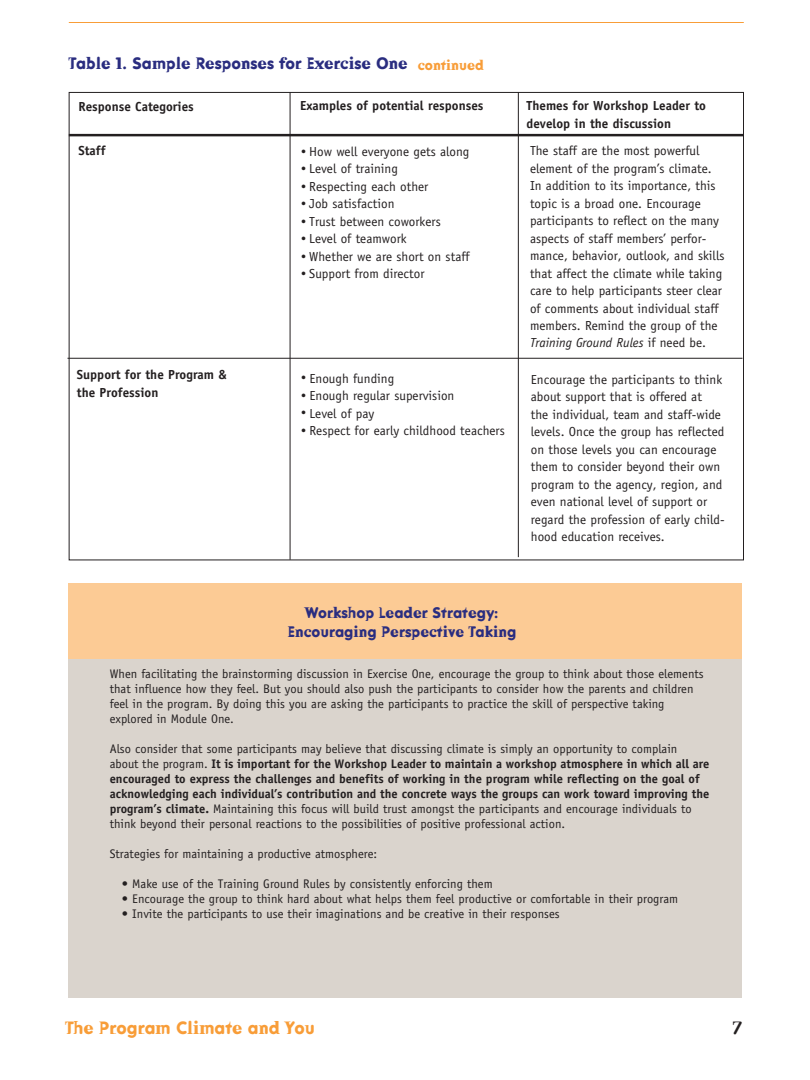
<style>
.page{position:relative;width:810px;height:1080px;background:#fff}
.page>*{position:absolute;margin:0;border:0;box-sizing:border-box;transform-origin:0 0}
.t1{font:700 17.5px "Dead History";color:#f89d38}
.t2{font:700 17.5px "Dead History";color:#231f20}
.t3{font:700 16.25px "Dead History";color:#2a2d80}
.t4{font:700 15px/18.8px "Dead History";color:#2a2d80;text-align:center}
.t5{font:13.12px/17.5px "Officina Sans";color:#231f20}
.t6{font:700 13.12px/17.5px "Officina Sans";color:#231f20}
.t7{font:12.5px/15px "Officina Sans";color:#231f20}
.t8{font:700 12.5px/15px "Officina Sans";color:#231f20}
.s1{font-size:13.75px;color:#f89d38}
.s2{font-size:10px}
.s3{font-style:italic}
.s4{font-weight:400}
</style>
<div class="page">
<hr style="left:69px;top:22px;width:675px;height:1px;background:#f89d38">
<hr style="left:290px;top:92px;width:1px;height:468px;background:#231f20">
<hr style="left:518px;top:92px;width:1px;height:465px;background:#231f20">
<hr style="left:69px;top:134px;width:675px;height:2px;background:#231f20">
<hr style="left:68px;top:358px;width:674px;height:1px;background:#231f20">
<div style="left:68px;top:634px;width:674px;height:364px;background:#dad4cd"></div>
<div style="left:68px;top:583px;width:674px;height:76px;background:#fccb95"></div>
<p class="t3" style="left:69px;top:52px;width:416px">Table 1. Sample Responses for Exercise One <span class="s1">continued</span></p>
<p class="t6" style="left:78px;top:98px;width:117px">Response Categories</p>
<p class="t6" style="left:300px;top:96px;width:185px">Examples of potential responses</p>
<p class="t6" style="left:527px;top:97px;width:181px">Themes for Workshop Leader to develop in the discussion</p>
<p class="t6" style="left:78px;top:142px;width:29px">Staff</p>
<p class="t5" style="left:301px;top:143px;width:170px"><span class="s2">•</span> How well everyone gets along</p>
<p class="t5" style="left:301px;top:160px;width:99px"><span class="s2">•</span> Level of training</p>
<p class="t5" style="left:301px;top:178px;width:129px"><span class="s2">•</span> Respecting each other</p>
<p class="t5" style="left:301px;top:195px;width:95px"><span class="s2">•</span> Job satisfaction</p>
<p class="t5" style="left:301px;top:213px;width:141px"><span class="s2">•</span> Trust between coworkers</p>
<p class="t5" style="left:301px;top:230px;width:107px"><span class="s2">•</span> Level of teamwork</p>
<p class="t5" style="left:301px;top:248px;width:170px"><span class="s2">•</span> Whether we are short on staff</p>
<p class="t5" style="left:301px;top:265px;width:125px"><span class="s2">•</span> Support from director</p>
<p class="t5" style="left:530px;top:142px;width:196px">The staff are the most powerful element of the program’s climate.<br>In addition to its importance, this topic is a broad one. Encourage participants to reflect on the many aspects of staff members’ perfor&shy;mance, behavior, outlook, and skills that affect the climate while taking care to help participants steer clear of comments about individual staff members. Remind the group of the <span class="s3">Training Ground Rules</span> if need be.</p>
<p class="t6" style="left:77px;top:366px;width:151px">Support for the Program &amp;</p>
<p class="t5" style="left:301px;top:369px;width:95px"><span class="s2">•</span> Enough funding</p>
<p class="t5" style="left:531px;top:371px;width:193px">Encourage the participants to think</p>
<p class="t6" style="left:77px;top:383px;width:83px">the Profession</p>
<p class="t5" style="left:301px;top:387px;width:155px"><span class="s2">•</span> Enough regular supervision</p>
<p class="t5" style="left:301px;top:404px;width:75px"><span class="s2">•</span> Level of pay</p>
<p class="t5" style="left:301px;top:422px;width:205px"><span class="s2">•</span> Respect for early childhood teachers</p>
<p class="t5" style="left:531px;top:388px;width:195px">about support that is offered at<br>the individual, team and staff-wide levels. Once the group has reflected on those levels you can encourage them to consider beyond their own program to the agency, region, and even national level of support or regard the profession of early child&shy;hood education receives.</p>
<p class="t4" style="left:288px;top:603px;width:230px">Workshop Leader Strategy:<br>Encouraging Perspective Taking</p>
<p class="t7" style="left:110px;top:666px;width:596px">When facilitating the brainstorming discussion in Exercise One, encourage the group to think about those elements that influence how they feel. But you should also push the participants to consider how the parents and children feel in the program. By doing this you are asking the participants to practice the skill of perspective taking explored in Module One.</p>
<p class="t8" style="left:110px;top:741px;width:601px"><span class="s4">Also consider that some participants may believe that discussing climate is simply an opportunity to complain<br>about the program.</span> It is important for the Workshop Leader to maintain a workshop atmosphere in which all are encouraged to express the challenges and benefits of working in the program while reflecting on the goal of acknowledging each individual’s contribution and the concrete ways the groups can work toward improving the program’s climate. <span class="s4">Maintaining this focus will build trust amongst the participants and encourage individuals to think beyond their personal reactions to the possibilities of positive professional action.</span></p>
<p class="t7" style="left:110px;top:846px;width:269px">Strategies for maintaining a productive atmosphere:</p>
<p class="t7" style="left:122px;top:876px;width:372px">• Make use of the Training Ground Rules by consistently enforcing them</p>
<p class="t7" style="left:122px;top:891px;width:558px">• Encourage the group to think hard about what helps them feel productive or comfortable in their program</p>
<p class="t7" style="left:122px;top:906px;width:439px">• Invite the participants to use their imaginations and be creative in their responses</p>
<h1 class="t1" style="left:66px;top:1015px;width:251px">The Program Climate and You</h1>
<h1 class="t2" style="left:733px;top:1015px;width:10px">7</h1>
</div>
